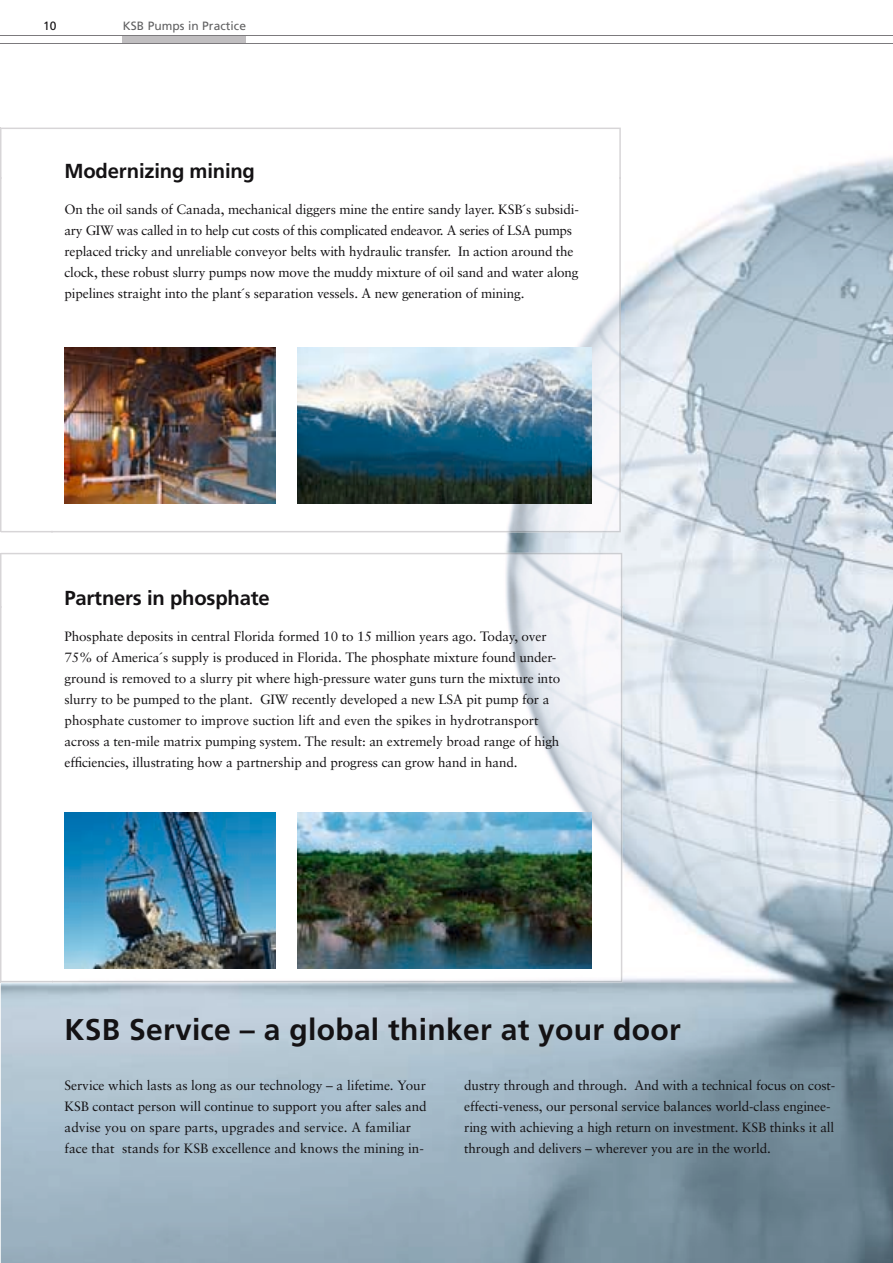
<style>
.page{position:relative;width:893px;height:1263px;background:#fff}
.page>*{position:absolute;margin:0;border:0;box-sizing:border-box;transform-origin:0 0}
.t1{font:700 30px "Frutiger LT Com";letter-spacing:.01em;color:#141214}
.t2{font:700 20.25px "Frutiger LT Com";letter-spacing:-.01em;color:#141214}
.t3{font:13.5px/21px "Sabon LT";letter-spacing:-.01em;color:#141214}
.t4{font:12px "Frutiger LT Com";letter-spacing:.005em;color:#616162}
.t5{font:12px "Frutiger LT Com";color:#141214}
</style>
<div class="page">
<img style="left:1px;top:36px;width:892px;height:1227px">
<div style="left:123px;top:35px;width:123px;height:9px;background:#c0bec0"></div>
<hr style="left:1px;top:35px;width:892px;height:1px;background:#7c7a7d">
<hr style="left:1px;top:44px;width:892px;height:1px;background:#7c7a7d">
<img style="left:53px;top:179px;width:516px;height:350px">
<hr style="left:0;top:128px;width:1px;height:404px;background:#d7d5d7">
<img style="left:1px;top:128px;width:620px;height:51px">
<img style="left:1px;top:178px;width:52px;height:354px">
<img style="left:569px;top:178px;width:52px;height:354px">
<img style="left:52px;top:529px;width:518px;height:3px">
<img style="left:53px;top:607px;width:517px;height:372px">
<hr style="left:0;top:553px;width:1px;height:429px;background:#d7d5d7">
<img style="left:1px;top:553px;width:621px;height:54px">
<img style="left:1px;top:606px;width:52px;height:376px">
<img style="left:570px;top:606px;width:52px;height:376px">
<img style="left:52px;top:979px;width:519px;height:3px">
<img style="left:65px;top:347px;width:210px;height:157px">
<img style="left:297px;top:347px;width:295px;height:157px">
<img style="left:65px;top:812px;width:210px;height:157px">
<img style="left:297px;top:812px;width:295px;height:157px">
<p class="t5" style="left:43px;top:21px;width:15px">10</p>
<p class="t4" style="left:123px;top:21px;width:125px">KSB Pumps in Practice</p>
<h2 class="t2" style="left:65px;top:163px;width:192px">Modernizing mining</h2>
<p class="t3" style="left:65px;top:200px;width:516px">On the oil sands of Canada, mechanical diggers mine the entire sandy layer. KSB´s subsidi&shy;ary GIW was called in to help cut costs of this complicated endeavor. A series of LSA pumps replaced tricky and unreliable conveyor belts with hydraulic transfer. In action around the clock, these robust slurry pumps now move the muddy mixture of oil sand and water along pipelines straight into the plant´s separation vessels. A new generation of mining.</p>
<h2 class="t2" style="left:65px;top:589px;width:207px">Partners in phosphate</h2>
<p class="t3" style="left:65px;top:627px;width:497px">Phosphate deposits in central Florida formed 10 to 15 million years ago. Today, over 75% of America´s supply is produced in Florida. The phosphate mixture found under&shy;ground is removed to a slurry pit where high-pressure water guns turn the mixture into slurry to be pumped to the plant. GIW recently developed a new LSA pit pump for a phosphate customer to improve suction lift and even the spikes in hydrotransport across a ten-mile matrix pumping system. The result: an extremely broad range of high efficiencies, illustrating how a partnership and progress can grow hand in hand.</p>
<h1 class="t1" style="left:65px;top:1018px;width:618px">KSB Service ñ a global thinker at your door</h1>
<p class="t3" style="left:65px;top:1076px;width:364px">Service which lasts as long as our technology – a lifetime. Your KSB contact person will continue to support you after sales and advise you on spare parts, upgrades and service. A familiar face that stands for KSB excellence and knows the mining in-</p>
<p class="t3" style="left:464px;top:1076px;width:373px">dustry through and through. And with a technical focus on cost&shy;effecti-veness, our personal service balances world-class enginee&shy;ring with achieving a high return on investment. KSB thinks it all through and delivers – wherever you are in the world.</p>
</div>
